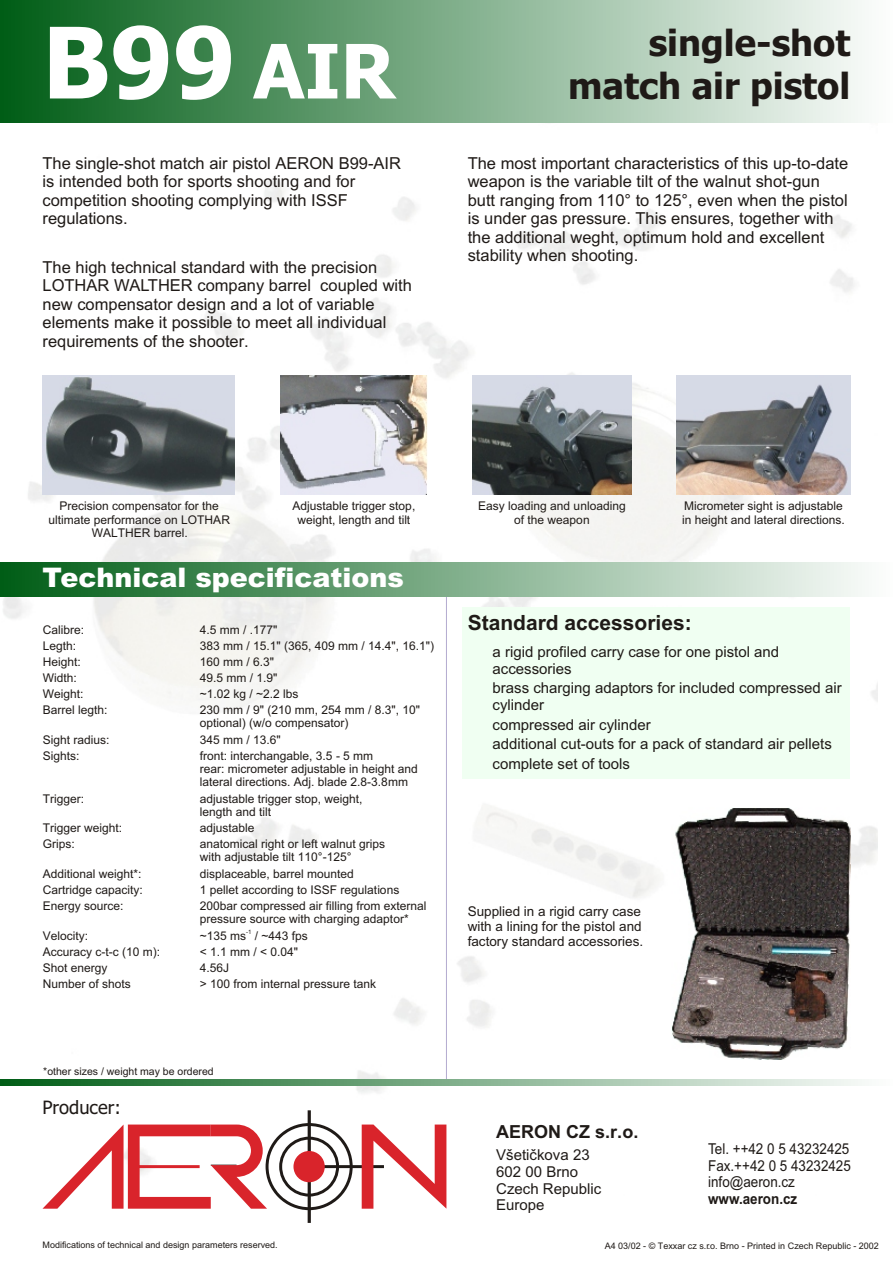
<style>
.page{position:relative;width:894px;height:1263px;background:#fff}
.page>*{position:absolute;margin:0;border:0;box-sizing:border-box;transform-origin:0 0}
.t1{font:700 98.55px "Tahoma";color:#fff}
.t2{font:700 36px/43.5px "Tahoma";color:#1f1a17;text-align:right}
.t3{font:900 27px "Arial";color:#fff}
.t4{font:700 21px "Arial";color:#1f1a17}
.t5{font:18.3px "Tahoma";color:#1f1a17}
.t6{font:700 18px "Arial";color:#1f1a17}
.t7{font:16.5px/18.5px "Arial";color:#1f1a17}
.t8{font:15px/16.8px "Arial";color:#1f1a17}
.t9{font:15px/16.8px "Arial";color:#1f1a17;text-align:justify;scale:.9 1}
.t10{font:700 15px "Arial";color:#1f1a17;scale:.9 1}
.t11{font:13.5px/15.1px "Arial";color:#1f1a17}
.t12{font:12px/13.4px "Arial";color:#1f1a17}
.t13{font:10.5px "Arial";color:#1f1a17}
.t14{font:9px "Arial";color:#1f1a17}
.t15{font:6px "Arial";color:#1f1a17}
.s1{font-size:75px}
</style>
<div class="page">
<img style="left:1px;top:179px;width:877px;height:1016px">
<svg style="left:43px;top:1110px;width:403px;height:113px"></svg>
<div style="left:293px;top:1151px;width:32px;height:31px;background:#d9242b;border-radius:50%"></div>
<hr style="left:446px;top:597px;width:1px;height:483px;background:#b3abcf">
<img style="left:472px;top:376px;width:160px;height:119px">
<img style="left:677px;top:376px;width:173px;height:119px">
<img style="left:43px;top:376px;width:192px;height:119px">
<div style="left:0;top:0;width:893px;height:123px;background:linear-gradient(to right,#005d15,#fdfefd)"></div>
<div style="left:0;top:562px;width:893px;height:35px;background:linear-gradient(to right,#005d15,#fdfefd)"></div>
<svg style="left:0;top:1080px;width:878px;height:6px;background:#7cab87"></svg>
<div style="left:463px;top:607px;width:387px;height:172px;background:#f0fff2"></div>
<img style="left:671px;top:808px;width:179px;height:251px">
<img style="left:281px;top:376px;width:146px;height:119px">
<h1 class="t1" style="left:43px;top:23px;width:354px">B99 <span class="s1">AIR</span></h1>
<h2 class="t2" style="left:568px;top:24px;width:284px">single-shot match air pistol</h2>
<h1 class="t1" style="left:173px;top:23px;width:64px">7</h1>
<h3 class="t7" style="left:43px;top:155px;width:360px">The single-shot match air pistol AERON B99-AIR is intended both for sports shooting and for competition shooting complying with ISSF regulations.</h3>
<h3 class="t7" style="left:43px;top:259px;width:371px">The high technical standard with the precision LOTHAR WALTHER company barrel coupled with new compensator design and a lot of variable elements make it possible to meet all individual requirements of the shooter.</h3>
<p class="t7" style="left:468px;top:155px;width:382px">The most important characteristics of this up-to-date weapon is the variable tilt of the walnut shot-gun butt ranging from 110° to 125°, even when the pistol is under gas pressure. This ensures, together with the additional weght, optimum hold and excellent stability when shooting.</p>
<p class="t12" style="left:49px;top:500px;width:183px;text-align:center">Precision compensator for the ultimate performance on LOTHAR<br>WALTHER barrel.</p>
<p class="t12" style="left:293px;top:500px;width:124px;text-align:center">Adjustable trigger stop, weight, length and tilt</p>
<h3 class="t3" style="left:43px;top:568px;width:363px">Technical specifications</h3>
<p class="t12" style="left:43px;top:624px;width:43px">Calibre:</p>
<p class="t12" style="left:200px;top:624px;width:79px">4.5 mm / .177"</p>
<p class="t12" style="left:43px;top:639px;width:40px;line-height:16px">Legth:<br>Height:</p>
<p class="t12" style="left:200px;top:640px;width:236px">383 mm / 15.1" (365, 409 mm / 14.4", 16.1")</p>
<p class="t12" style="left:200px;top:656px;width:76px">160 mm / 6.3"</p>
<p class="t12" style="left:43px;top:672px;width:36px">Width:</p>
<p class="t12" style="left:200px;top:672px;width:79px">49.5 mm / 1.9"</p>
<p class="t12" style="left:43px;top:688px;width:42px">Weight:</p>
<p class="t12" style="left:200px;top:688px;width:100px">~1.02 kg / ~2.2 lbs</p>
<p class="t12" style="left:43px;top:704px;width:66px">Barrel legth:</p>
<p class="t12" style="left:200px;top:704px;width:222px">230 mm / 9" (210 mm, 254 mm / 8.3", 10" optional) (w/o compensator)</p>
<p class="t12" style="left:43px;top:734px;width:68px">Sight radius:</p>
<p class="t12" style="left:200px;top:734px;width:82px">345 mm / 13.6"</p>
<p class="t12" style="left:43px;top:750px;width:38px">Sights:</p>
<p class="t12" style="left:200px;top:750px;width:220px">front: interchangable, 3.5 - 5 mm<br>rear: micrometer adjustable in height and lateral directions. Adj. blade 2.8-3.8mm</p>
<p class="t12" style="left:43px;top:793px;width:43px">Trigger:</p>
<p class="t12" style="left:200px;top:793px;width:164px">adjustable trigger stop, weight, length and tilt</p>
<p class="t12" style="left:43px;top:822px;width:81px">Trigger weight:</p>
<p class="t12" style="left:200px;top:822px;width:56px">adjustable</p>
<p class="t12" style="left:43px;top:838px;width:34px">Grips:</p>
<p class="t12" style="left:200px;top:838px;width:187px">anatomical right or left walnut grips with adjustable tilt 110°-125°</p>
<p class="t12" style="left:43px;top:868px;width:100px">Additional weight*:</p>
<p class="t12" style="left:200px;top:868px;width:156px">displaceable, barrel mounted</p>
<p class="t12" style="left:43px;top:884px;width:102px">Cartridge capacity:</p>
<p class="t12" style="left:200px;top:884px;width:201px">1 pellet according to ISSF regulations</p>
<p class="t12" style="left:43px;top:900px;width:82px">Energy source:</p>
<p class="t12" style="left:200px;top:900px;width:228px">200bar compressed air filling from external pressure source with charging adaptor*</p>
<p class="t15" style="left:246px;top:930px;width:7px">-1</p>
<p class="t12" style="left:43px;top:930px;width:47px">Velocity:</p>
<p class="t12" style="left:200px;top:930px;width:110px">~135 ms / ~443 fps</p>
<p class="t12" style="left:43px;top:946px;width:119px">Accuracy c-t-c (10 m):</p>
<p class="t12" style="left:200px;top:946px;width:100px">&lt; 1.1 mm / &lt; 0.04"</p>
<p class="t12" style="left:43px;top:962px;width:66px">Shot energy</p>
<p class="t12" style="left:200px;top:962px;width:31px">4.56J</p>
<p class="t12" style="left:43px;top:978px;width:90px">Number of shots</p>
<p class="t12" style="left:200px;top:978px;width:178px">&gt; 100 from internal pressure tank</p>
<p class="t13" style="left:43px;top:1067px;width:172px">*other sizes / weight may be ordered</p>
<h3 class="t5" style="left:43px;top:1100px;width:80px">Producer:</h3>
<p class="t14" style="left:43px;top:1242px;width:237px">Modifications of technical and design parameters reserved.</p>
<p class="t12" style="left:478px;top:500px;width:149px;text-align:center">Easy loading and unloading of the weapon</p>
<p class="t12" style="left:682px;top:500px;width:164px">Micrometer sight is adjustable in height and lateral directions.</p>
<h3 class="t4" style="left:468px;top:614px;width:226px">Standard accessories:</h3>
<p class="t8" style="left:493px;top:645px;width:288px">a rigid profiled carry case for one pistol and accessories</p>
<p class="t8" style="left:493px;top:681px;width:351px">brass charging adaptors for included compressed air cylinder</p>
<p class="t8" style="left:493px;top:716px;width:341px;line-height:19.6px">compressed air cylinder<br>additional cut-outs for a pack of standard air pellets complete set of tools</p>
<p class="t11" style="left:468px;top:905px;width:177px">Supplied in a rigid carry case with a lining for the pistol and factory standard accessories.</p>
<h3 class="t6" style="left:496px;top:1125px;width:144px">AERON CZ s.r.o.</h3>
<p class="t8" style="left:496px;top:1148px;width:107px">Všetièkova 23<br>602 00 Brno<br>Czech Republic<br>Europe</p>
<p class="t9" style="left:708px;top:1142px;width:160px">Tel. ++42 0 5 43232425<br>Fax.++42 0 5 43232425 info@aeron.cz</p>
<p class="t10" style="left:708px;top:1193px;width:101px">www.aeron.cz</p>
<p class="t14" style="left:605px;top:1242px;width:276px">A4 03/02 - © Texxar cz s.r.o. Brno - Printed in Czech Republic - 2002</p>
</div>
